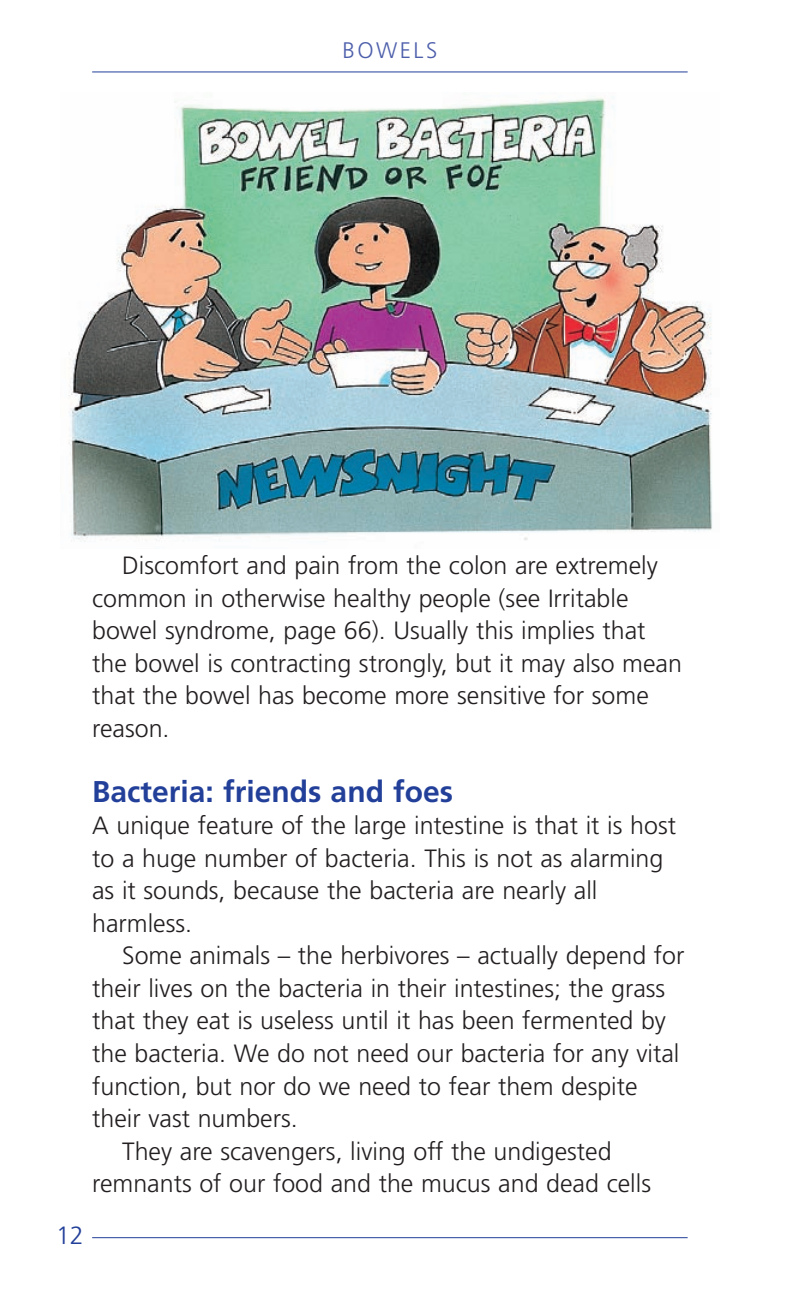
<style>
.page{position:relative;width:794px;height:1290px;background:#fff}
.page>*{position:absolute;margin:0;border:0;box-sizing:border-box;transform-origin:0 0}
.t1{font:700 30px "Frutiger";color:#223f99}
.t2{font:300 25px/32.5px "Frutiger";color:#231f20}
.t3{font:300 25px "Frutiger";color:#223f99}
.t4{font:300 22.5px "Frutiger";letter-spacing:.11em;color:#4d5fab}
</style>
<div class="page">
<hr style="left:92px;top:72px;width:595px;height:1px;background:#223f99">
<hr style="left:92px;top:1237px;width:595px;height:1px;background:#223f99">
<img style="left:68px;top:97px;width:644px;height:445px">
<p class="t4" style="left:342px;top:41px;width:96px">BOWELS</p>
<p class="t2" style="left:92px;top:551px;width:591px;text-indent:30px">Discomfort and pain from the colon are extremely common in otherwise healthy people (see Irritable bowel syndrome, page 66). Usually this implies that the bowel is contracting strongly, but it may also mean that the bowel has become more sensitive for some reason.</p>
<p class="t1" style="left:92px;top:779px;width:362px">Bacteria: friends and foes</p>
<p class="t2" style="left:92px;top:811px;width:585px">A unique feature of the large intestine is that it is host to a huge number of bacteria. This is not as alarming as it sounds, because the bacteria are nearly all harmless.</p>
<p class="t2" style="left:122px;top:941px;width:564px">Some animals – the herbivores – actually depend for</p>
<p class="t2" style="left:92px;top:974px;width:574px">their lives on the bacteria in their intestines; the grass</p>
<p class="t2" style="left:92px;top:1006px;width:575px">that they eat is useless until it has been fermented by</p>
<p class="t2" style="left:92px;top:1039px;width:589px">the bacteria. We do not need our bacteria for any vital</p>
<p class="t2" style="left:92px;top:1071px;width:547px">function, but nor do we need to fear them despite</p>
<p class="t2" style="left:92px;top:1104px;width:207px">their vast numbers.</p>
<p class="t2" style="left:122px;top:1136px;width:491px">They are scavengers, living off the undigested</p>
<p class="t2" style="left:92px;top:1169px;width:560px">remnants of our food and the mucus and dead cells</p>
<p class="t3" style="left:56px;top:1225px;width:29px">12</p>
</div>
